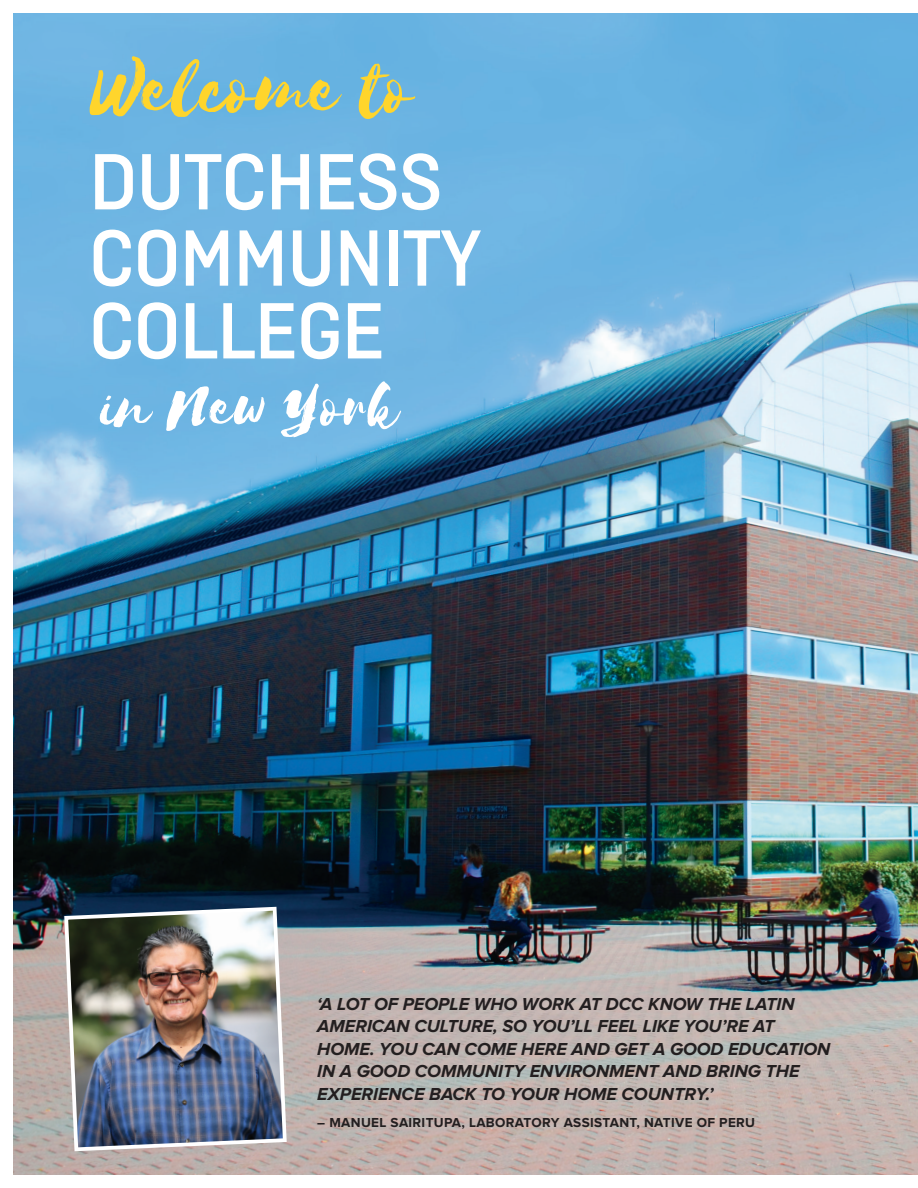
<style>
.page{position:relative;width:918px;height:1188px;background:#fff}
.page>*{position:absolute;margin:0;border:0;box-sizing:border-box;transform-origin:0 0}
.t1{font:87.6px "Selima";color:#ffd52c}
.t2{font:500 84.15px/74.6px "Ciutadella";letter-spacing:-.02em;color:#fff}
.t3{font:70.05px "Selima";color:#fff}
.t4{font:italic 700 18px/22.5px "Proxima Nova A";color:#231f20}
.t5{font:700 13.5px "Proxima Nova A";letter-spacing:.025em;color:#231f20}
</style>
<div class="page">
<img style="left:13px;top:14px;width:905px;height:1160px">
<img style="left:64px;top:907px;width:223px;height:244px">
<h1 class="t1" style="left:91px;top:41px;width:324px">Welcome to</h1>
<h2 class="t2" style="left:89px;top:144px;width:395px">DUTCHESS<br>COMMUNITY<br>COLLEGE</h2>
<h3 class="t3" style="left:101px;top:369px;width:299px">in New York</h3>
<p class="t4" style="left:317px;top:992px;width:515px">‘A LOT OF PEOPLE WHO WORK AT DCC KNOW THE LATIN AMERICAN CULTURE, SO YOU’LL FEEL LIKE YOU’RE AT HOME. YOU CAN COME HERE AND GET A GOOD EDUCATION IN A GOOD COMMUNITY ENVIRONMENT AND BRING THE EXPERIENCE BACK TO YOUR HOME COUNTRY.’</p>
<p class="t5" style="left:317px;top:1115px;width:439px">– MANUEL SAIRITUPA, LABORATORY ASSISTANT, NATIVE OF PERU</p>
</div>
